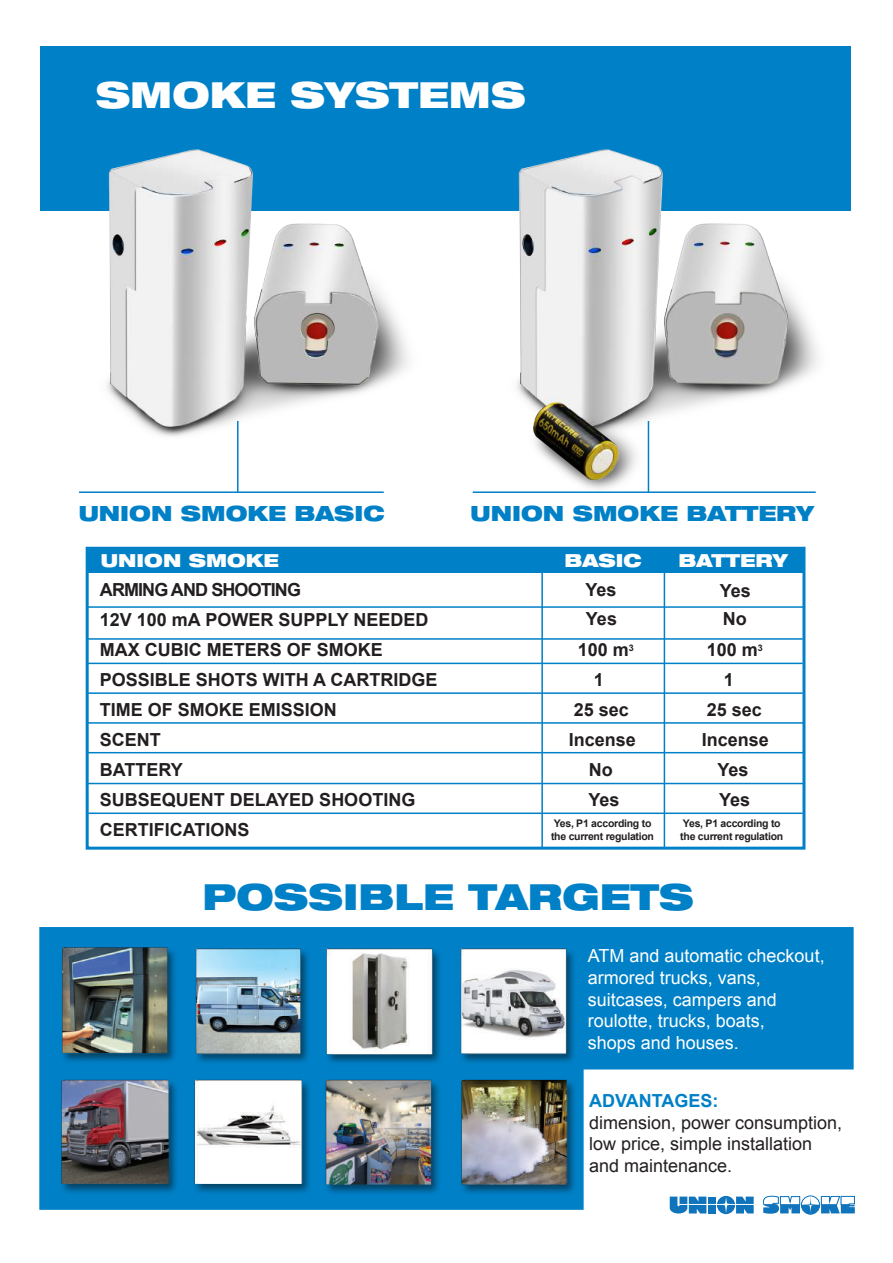
<style>
.page{position:relative;width:893px;height:1263px;background:#fff}
.page>*{position:absolute;margin:0;border:0;box-sizing:border-box;transform-origin:0 0}
.t1{font:900 expanded 36px "Helvetica Neue";color:#0080c7}
.t2{font:900 expanded 36px "Helvetica Neue";color:#fff}
.t3{font:900 expanded 21px "Helvetica Neue";color:#0080c7}
.t4{font:700 18px/30px "Arial";color:#231f20}
.t5{font:18px/21.6px "Arial";color:#fff}
.t6{font:18px/21.6px "Arial";color:#231f20}
.t7{font:900 expanded 18px "Helvetica Neue";color:#fff}
.t8{font:700 18px "Arial";color:#0080c7}
.t9{font:700 10.5px/13.5px "Arial";letter-spacing:-.025em;color:#231f20}
</style>
<div class="page">
<div style="left:40px;top:47px;width:810px;height:164px;background:#0080c7"></div>
<svg style="left:39px;top:927px;width:815px;height:283px;fill:#0080c7"></svg>
<img style="left:85px;top:149px;width:364px;height:408px">
<img style="left:457px;top:146px;width:394px;height:411px">
<hr style="left:237px;top:421px;width:2px;height:71px;background:#0080c7">
<hr style="left:79px;top:491px;width:305px;height:2px;background:#0080c7">
<hr style="left:648px;top:421px;width:1px;height:71px;background:#0080c7">
<hr style="left:473px;top:491px;width:343px;height:2px;background:#0080c7">
<div style="left:86px;top:547px;width:719px;height:303px;border:3px solid #0080c7"></div>
<div style="left:87px;top:547px;width:718px;height:26px;background:#0080c7"></div>
<hr style="left:87px;top:606px;width:717px;height:2px;background:#0080c7">
<hr style="left:87px;top:638px;width:716px;height:2px;background:#0080c7">
<hr style="left:87px;top:663px;width:716px;height:1px;background:#0080c7">
<hr style="left:87px;top:692px;width:716px;height:2px;background:#0080c7">
<hr style="left:87px;top:722px;width:718px;height:2px;background:#0080c7">
<hr style="left:541px;top:552px;width:2px;height:295px;background:#0080c7">
<hr style="left:664px;top:550px;width:1px;height:298px;background:#0080c7">
<img style="left:45px;top:940px;width:548px;height:260px">
<svg style="left:670px;top:1196px;width:36px;height:17px"></svg>
<div style="left:708px;top:1196px;width:8px;height:17px;background:#1074bc"></div>
<div style="left:717px;top:1196px;width:18px;height:18px;background:#1074bc;border-radius:50%"></div>
<hr style="left:679px;top:1204px;width:75px;height:1px;background:#fff">
<svg style="left:720px;top:1196px;width:34px;height:18px"></svg>
<svg style="left:763px;top:1196px;width:92px;height:18px"></svg>
<hr style="left:88px;top:752px;width:716px;height:1px;background:#0080c7">
<hr style="left:87px;top:783px;width:717px;height:1px;background:#0080c7">
<hr style="left:88px;top:812px;width:715px;height:2px;background:#0080c7">
<h1 class="t2" style="left:96px;top:72px;width:431px">SMOKE SYSTEMS</h1>
<p class="t3" style="left:79px;top:500px;width:308px">UNION SMOKE BASIC</p>
<p class="t3" style="left:471px;top:500px;width:345px">UNION SMOKE BATTERY</p>
<p class="t7" style="left:101px;top:548px;width:179px">UNION SMOKE</p>
<p class="t7" style="left:564px;top:548px;width:79px">BASIC</p>
<p class="t7" style="left:678px;top:548px;width:111px">BATTERY</p>
<p class="t4" style="left:100px;top:575px;width:339px">ARMING AND SHOOTING<br>12V 100 mA POWER SUPPLY NEEDED<br>MAX CUBIC METERS OF SMOKE<br>POSSIBLE SHOTS WITH A CARTRIDGE<br>TIME OF SMOKE EMISSION<br>SCENT<br>BATTERY<br>SUBSEQUENT DELAYED SHOOTING<br>CERTIFICATIONS</p>
<p class="t4" style="left:585px;top:575px;width:33px">Yes</p>
<p class="t4" style="left:720px;top:576px;width:33px">Yes</p>
<p class="t4" style="left:586px;top:605px;width:33px">Yes</p>
<p class="t4" style="left:723px;top:605px;width:25px">No</p>
<p class="t4" style="left:578px;top:635px;width:58px">100 m<sup>3</sup></p>
<p class="t4" style="left:707px;top:635px;width:58px">100 m<sup>3</sup></p>
<p class="t4" style="left:594px;top:665px;width:12px">1</p>
<p class="t4" style="left:724px;top:665px;width:12px">1</p>
<p class="t4" style="left:574px;top:695px;width:57px">25 sec</p>
<p class="t4" style="left:707px;top:695px;width:57px">25 sec</p>
<p class="t4" style="left:569px;top:725px;width:69px">Incense</p>
<p class="t4" style="left:702px;top:725px;width:69px">Incense</p>
<p class="t4" style="left:589px;top:755px;width:25px">No</p>
<p class="t4" style="left:717px;top:755px;width:33px">Yes</p>
<p class="t4" style="left:588px;top:785px;width:33px">Yes</p>
<p class="t4" style="left:719px;top:785px;width:33px">Yes</p>
<p class="t9" style="left:551px;top:816px;width:105px">Yes, P1 according to the current regulation</p>
<p class="t9" style="left:680px;top:816px;width:105px">Yes, P1 according to the current regulation</p>
<h1 class="t1" style="left:202px;top:873px;width:493px">POSSIBLE TARGETS</h1>
<p class="t5" style="left:588px;top:945px;width:238px">ATM and automatic checkout, armored trucks, vans, suitcases, campers and roulotte, trucks, boats,<br>shops and houses.</p>
<p class="t8" style="left:589px;top:1089px;width:131px">ADVANTAGES:</p>
<p class="t6" style="left:589px;top:1112px;width:255px">dimension, power consumption, low price, simple installation and maintenance.</p>
</div>
